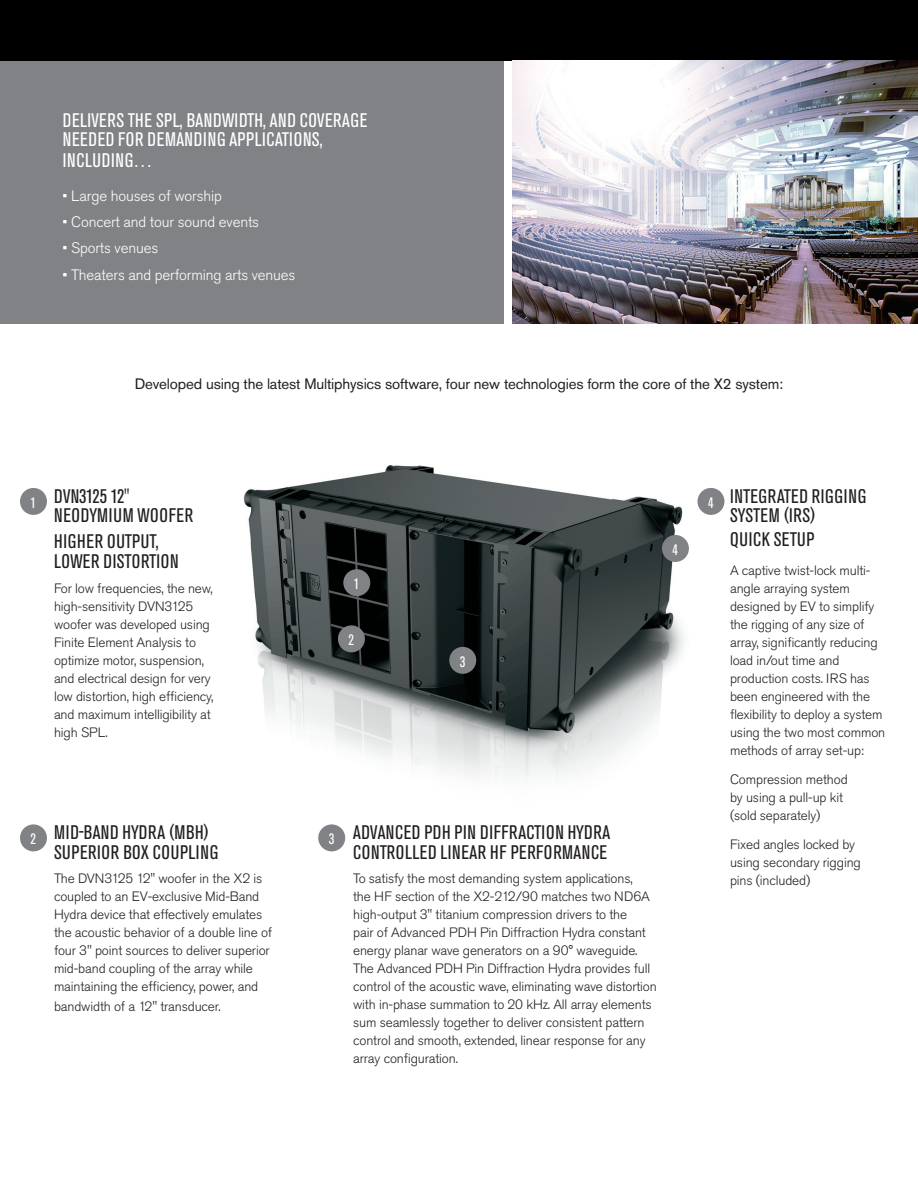
<style>
.page{position:relative;width:918px;height:1188px;background:#fff}
.page>*{position:absolute;margin:0;border:0;box-sizing:border-box;transform-origin:0 0}
.t1{font:condensed 19.5px/19.5px "Akzidenz Grotesk Pro";letter-spacing:.02em;color:#231f20}
.t2{font:condensed 19.5px/20.2px "Akzidenz Grotesk Pro";letter-spacing:.02em;color:#fff}
.t3{font:300 15px "Akzidenz Grotesk Pro";letter-spacing:-.01em;color:#fff}
.t4{font:15px "Akzidenz Grotesk Pro";letter-spacing:-.01em;color:#231f20}
.t5{font:condensed 15px "Akzidenz Grotesk Pro";color:#fff}
.t6{font:300 13.5px/18px "Akzidenz Grotesk Pro";letter-spacing:-.01em;color:#231f20}
</style>
<div class="page">
<div style="left:0;top:60px;width:504px;height:264px;background:#808285"></div>
<img style="left:243px;top:465px;width:446px;height:315px">
<div style="left:0;top:0;width:918px;height:60px;background:#000"></div>
<div style="left:20px;top:488px;width:27px;height:27px;background:#808285;border-radius:50%"></div>
<div style="left:318px;top:824px;width:27px;height:27px;background:#808285;border-radius:50%"></div>
<div style="left:343px;top:569px;width:27px;height:27px;background:#808285;border-radius:50%"></div>
<div style="left:338px;top:625px;width:27px;height:27px;background:#808285;border-radius:50%"></div>
<div style="left:449px;top:647px;width:27px;height:27px;background:#808285;border-radius:50%"></div>
<div style="left:662px;top:535px;width:27px;height:27px;background:#808285;border-radius:50%"></div>
<div style="left:697px;top:488px;width:27px;height:27px;background:#808285;border-radius:50%"></div>
<div style="left:20px;top:824px;width:27px;height:27px;background:#808285;border-radius:50%"></div>
<img style="left:513px;top:60px;width:405px;height:264px">
<h1 class="t2" style="left:63px;top:110px;width:306px">DELIVERS THE SPL, BANDWIDTH, AND COVERAGE<br>NEEDED FOR DEMANDING APPLICATIONS,<br>INCLUDING…</h1>
<p class="t3" style="left:63px;top:186px;width:161px">• Large houses of worship</p>
<p class="t3" style="left:63px;top:212px;width:198px">• Concert and tour sound events</p>
<p class="t3" style="left:63px;top:238px;width:97px">• Sports venues</p>
<p class="t3" style="left:63px;top:265px;width:234px">• Theaters and performing arts venues</p>
<p class="t4" style="left:135px;top:374px;width:650px">Developed using the latest Multiphysics software, four new technologies form the core of the X2 system:</p>
<p class="t5" style="left:31px;top:493px;width:7px">1</p>
<h1 class="t1" style="left:54px;top:486px;width:141px">DVN3125 12"<br>NEODYMIUM WOOFER</h1>
<h1 class="t1" style="left:54px;top:531px;width:126px">HIGHER OUTPUT,<br>LOWER DISTORTION</h1>
<p class="t6" style="left:54px;top:579px;width:161px">For low frequencies, the new, high-sensitivity DVN3125 woofer was developed using<br>Finite Element Analysis to optimize motor, suspension, and electrical design for very low distortion, high efficiency, and maximum intelligibility at high SPL.</p>
<p class="t5" style="left:31px;top:829px;width:7px">2</p>
<h1 class="t1" style="left:54px;top:822px;width:166px">MID-BAND HYDRA (MBH)<br>SUPERIOR BOX COUPLING</h1>
<p class="t6" style="left:54px;top:870px;width:220px">The DVN3125 12" woofer in the X2 is coupled to an EV-exclusive Mid-Band Hydra device that effectively emulates the acoustic behavior of a double line of four 3" point sources to deliver superior mid-band coupling of the array while maintaining the efficiency, power, and</p>
<p class="t6" style="left:54px;top:997px;width:168px">bandwidth of a 12" transducer.</p>
<p class="t5" style="left:354px;top:574px;width:7px">1</p>
<p class="t5" style="left:349px;top:630px;width:7px">2</p>
<p class="t5" style="left:460px;top:652px;width:7px">3</p>
<p class="t5" style="left:673px;top:540px;width:7px">4</p>
<p class="t5" style="left:329px;top:829px;width:7px">3</p>
<h1 class="t1" style="left:353px;top:822px;width:258px">ADVANCED PDH PIN DIFFRACTION HYDRA<br>CONTROLLED LINEAR HF PERFORMANCE</h1>
<p class="t6" style="left:353px;top:870px;width:305px">To satisfy the most demanding system applications,<br>the HF section of the X2-212/90 matches two ND6A high-output 3" titanium compression drivers to the<br>pair of Advanced PDH Pin Diffraction Hydra constant energy planar wave generators on a 90° waveguide.<br>The Advanced PDH Pin Diffraction Hydra provides full control of the acoustic wave, eliminating wave distortion with in-phase summation to 20 kHz. All array elements sum seamlessly together to deliver consistent pattern control and smooth, extended, linear response for any array configuration.</p>
<p class="t5" style="left:708px;top:493px;width:7px">4</p>
<h1 class="t1" style="left:730px;top:486px;width:138px">INTEGRATED RIGGING<br>SYSTEM (IRS)</h1>
<h1 class="t1" style="left:730px;top:529px;width:86px">QUICK SETUP</h1>
<p class="t6" style="left:730px;top:562px;width:157px">A captive twist-lock multi&shy;angle arraying system designed by EV to simplify the rigging of any size of array, significantly reducing load in/out time and production costs. IRS has been engineered with the flexibility to deploy a system using the two most common methods of array set-up:</p>
<p class="t6" style="left:730px;top:770px;width:119px">Compression method by using a pull-up kit (sold separately)</p>
<p class="t6" style="left:730px;top:835px;width:132px">Fixed angles locked by using secondary rigging pins (included)</p>
</div>
